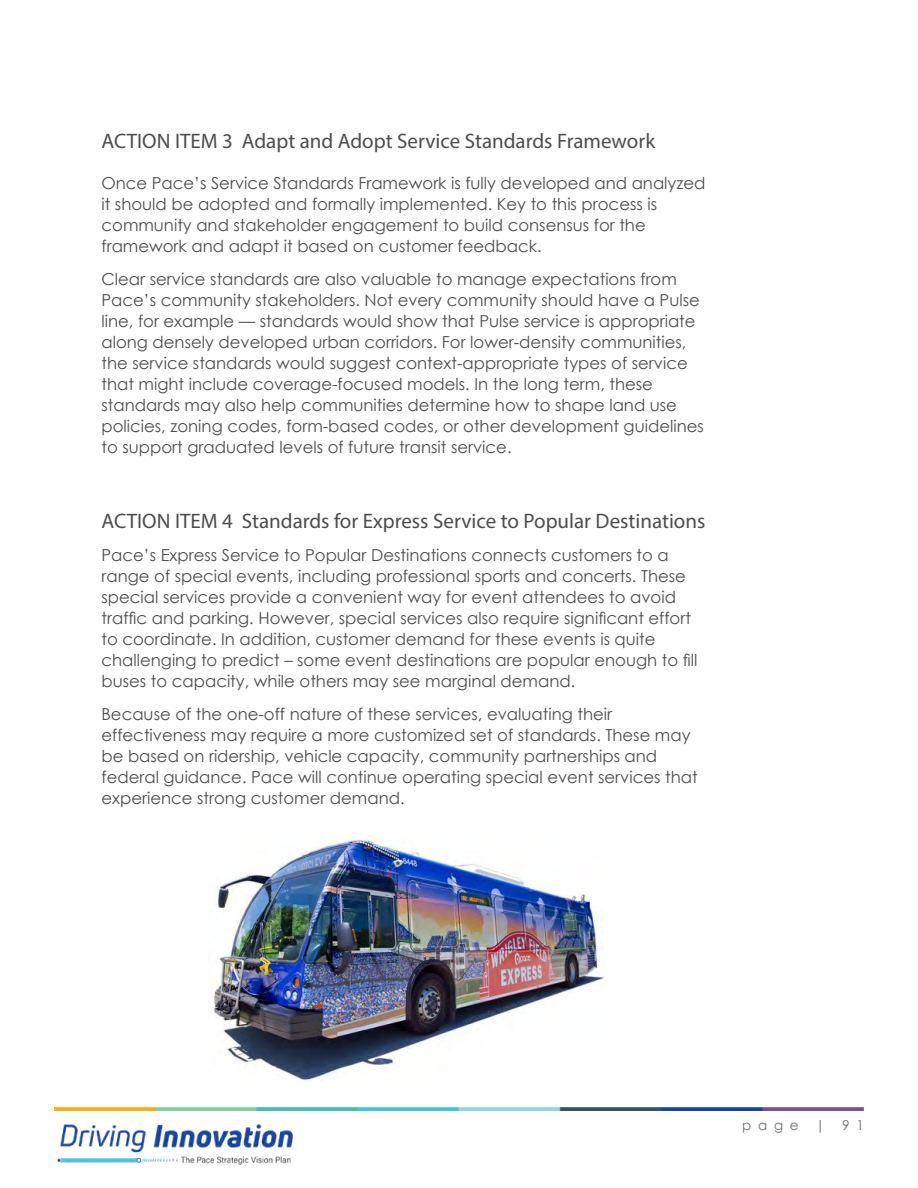
<style>
.page{position:relative;width:918px;height:1188px;background:#fff}
.page>*{position:absolute;margin:0;border:0;box-sizing:border-box;transform-origin:0 0}
.t1{font:21px "Myriad Pro";color:#4d4d4f}
.t2{font:16.5px/21px "Century Gothic";color:#4d4d4f}
.t3{font:13.5px "Century Gothic";color:#6d6e71}
</style>
<div class="page">
<img style="left:57px;top:1124px;width:236px;height:41px">
<img style="left:54px;top:1107px;width:810px;height:4px">
<img style="left:214px;top:836px;width:390px;height:246px">
<p class="t1" style="left:102px;top:128px;width:555px">ACTION ITEM 3 Adapt and Adopt Service Standards Framework</p>
<p class="t2" style="left:102px;top:172px;width:605px">Once Pace’s Service Standards Framework is fully developed and analyzed it should be adopted and formally implemented. Key to this process is community and stakeholder engagement to build consensus for the framework and adapt it based on customer feedback.</p>
<p class="t2" style="left:102px;top:268px;width:604px">Clear service standards are also valuable to manage expectations from Pace’s community stakeholders. Not every community should have a Pulse line, for example — standards would show that Pulse service is appropriate along densely developed urban corridors. For lower-density communities, the service standards would suggest context-appropriate types of service that might include coverage-focused models. In the long term, these standards may also help communities determine how to shape land use policies, zoning codes, form-based codes, or other development guidelines to support graduated levels of future transit service.</p>
<p class="t1" style="left:102px;top:508px;width:605px">ACTION ITEM 4 Standards for Express Service to Popular Destinations</p>
<p class="t2" style="left:102px;top:544px;width:597px">Pace’s Express Service to Popular Destinations connects customers to a range of special events, including professional sports and concerts. These special services provide a convenient way for event attendees to avoid traffic and parking. However, special services also require significant effort to coordinate. In addition, customer demand for these events is quite challenging to predict – some event destinations are popular enough to fill buses to capacity, while others may see marginal demand.</p>
<p class="t2" style="left:102px;top:703px;width:598px">Because of the one-off nature of these services, evaluating their effectiveness may require a more customized set of standards. These may be based on ridership, vehicle capacity, community partnerships and federal guidance. Pace will continue operating special event services that experience strong customer demand.</p>
<p class="t3" style="left:742px;top:1116px;width:58px">page</p>
<p class="t3" style="left:816px;top:1116px;width:11px">|</p>
<p class="t3" style="left:842px;top:1116px;width:23px">9 1</p>
</div>
